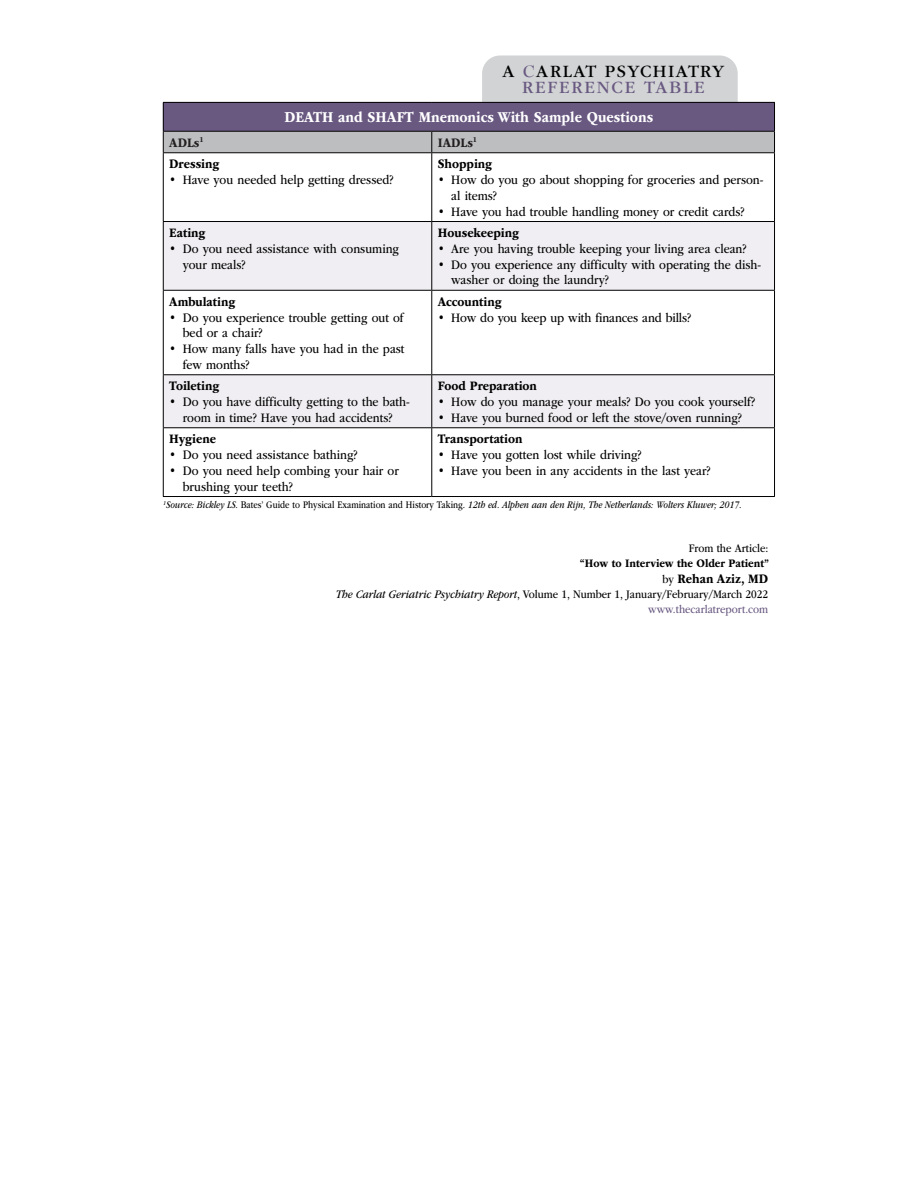
<style>
.page{position:relative;width:918px;height:1188px;background:#fff}
.page>*{position:absolute;margin:0;border:0;box-sizing:border-box;transform-origin:0 0}
.t1{font:18px/15.9px "ITC Garamond Std";letter-spacing:.08em;color:#000;text-align:center}
.t2{font:700 15.75px "ITC Garamond Std";color:#fff;scale:.88 1}
.t3{font:13.5px/15.8px "ITC Garamond Std";color:#000;scale:.88 1}
.t4{font:700 13.5px "ITC Garamond Std";color:#000;scale:.88 1}
.t5{font:700 13.5px "ITC Garamond Std";color:#231f20;scale:.88 1}
.t6{font:12px/15px "ITC Garamond Std";color:#000;text-align:right;scale:.88 1}
.t7{font:700 12px "ITC Garamond Std";color:#000;scale:.88 1}
.t8{font:italic 10.5px "ITC Garamond Std";color:#000;scale:.82 1}
.s1{font-family:"Bernhard Modern Std";font-weight:700;color:#695981}
.s2{color:#695981}
.s3{font-style:normal}
.s4{font-weight:400;font-size:12px}
.s5{font-style:italic}
</style>
<div class="page">
<div style="left:482px;top:56px;width:256px;height:79px;background:#d1d3d4;border-radius:18px"></div>
<svg style="left:164px;top:153px;width:610px;height:343px"></svg>
<svg style="left:164px;top:222px;width:610px;height:205px;fill:#f0eef2"></svg>
<hr style="left:163px;top:102px;width:269px;height:1px;background:#000">
<hr style="left:432px;top:102px;width:343px;height:1px;background:#000">
<svg style="left:163px;top:103px;width:612px;height:49px;background:#888097"></svg>
<hr style="left:163px;top:152px;width:269px;height:1px;background:#000">
<hr style="left:163px;top:153px;width:1px;height:68px;background:#000">
<hr style="left:432px;top:152px;width:343px;height:1px;background:#000">
<hr style="left:431px;top:153px;width:1px;height:68px;background:#000">
<hr style="left:774px;top:153px;width:1px;height:68px;background:#000">
<hr style="left:163px;top:221px;width:269px;height:1px;background:#000">
<hr style="left:163px;top:222px;width:1px;height:68px;background:#000">
<hr style="left:432px;top:221px;width:343px;height:1px;background:#000">
<hr style="left:431px;top:222px;width:1px;height:68px;background:#000">
<hr style="left:774px;top:222px;width:1px;height:68px;background:#000">
<hr style="left:163px;top:290px;width:269px;height:1px;background:#000">
<hr style="left:163px;top:291px;width:1px;height:83px;background:#000">
<hr style="left:432px;top:290px;width:343px;height:1px;background:#000">
<hr style="left:431px;top:291px;width:1px;height:83px;background:#000">
<hr style="left:774px;top:291px;width:1px;height:83px;background:#000">
<hr style="left:163px;top:374px;width:269px;height:1px;background:#000">
<hr style="left:163px;top:375px;width:1px;height:52px;background:#000">
<hr style="left:432px;top:374px;width:343px;height:1px;background:#000">
<hr style="left:431px;top:375px;width:1px;height:52px;background:#000">
<hr style="left:774px;top:375px;width:1px;height:52px;background:#000">
<hr style="left:163px;top:427px;width:269px;height:1px;background:#000">
<hr style="left:163px;top:428px;width:1px;height:68px;background:#000">
<hr style="left:432px;top:427px;width:343px;height:1px;background:#000">
<hr style="left:431px;top:428px;width:1px;height:68px;background:#000">
<hr style="left:774px;top:428px;width:1px;height:68px;background:#000">
<hr style="left:163px;top:496px;width:269px;height:1px;background:#000">
<hr style="left:432px;top:496px;width:343px;height:1px;background:#000">
<h1 class="t1" style="left:502px;top:63px;width:223px">A <span class="s1">C</span>ARLAT PSYCHIATRY<br><span class="s2">REFERENCE TABLE</span></h1>
<p class="t2" style="left:284px;top:108px;width:421px">DEATH and SHAFT Mnemonics With Sample Questions</p>
<p class="t5" style="left:169px;top:135px;width:41px">ADLs<sup>1</sup></p>
<p class="t5" style="left:438px;top:135px;width:46px">IADLs<sup>1</sup></p>
<p class="t4" style="left:169px;top:156px;width:59px">Dressing</p>
<p class="t3" style="left:169px;top:172px;width:256px">• Have you needed help getting dressed?</p>
<p class="t4" style="left:438px;top:156px;width:63px">Shopping</p>
<p class="t3" style="left:451px;top:172px;width:356px;text-indent:-14px">• How do you go about shopping for groceries and person&shy;al items?</p>
<p class="t3" style="left:438px;top:204px;width:350px">• Have you had trouble handling money or credit cards?</p>
<p class="t4" style="left:169px;top:225px;width:43px">Eating</p>
<p class="t3" style="left:183px;top:241px;width:247px;text-indent:-13px">• Do you need assistance with consuming your meals?</p>
<p class="t4" style="left:169px;top:294px;width:77px">Ambulating</p>
<p class="t3" style="left:183px;top:310px;width:253px;text-indent:-13px">• Do you experience trouble getting out of bed or a chair?</p>
<p class="t3" style="left:183px;top:341px;width:254px;text-indent:-13px">• How many falls have you had in the past few months?</p>
<p class="t4" style="left:169px;top:378px;width:58px">Toileting</p>
<p class="t3" style="left:169px;top:394px;width:275px;text-align:center">• Do you have difficulty getting to the bath&shy;room in time? Have you had accidents?</p>
<p class="t4" style="left:438px;top:225px;width:94px">Housekeeping</p>
<p class="t3" style="left:438px;top:241px;width:352px">• Are you having trouble keeping your living area clean?</p>
<p class="t3" style="left:451px;top:257px;width:354px;text-indent:-13px">• Do you experience any difficulty with operating the dish&shy;washer or doing the laundry?</p>
<p class="t4" style="left:438px;top:294px;width:74px">Accounting</p>
<p class="t3" style="left:438px;top:310px;width:289px">• How do you keep up with finances and bills?</p>
<p class="t4" style="left:438px;top:378px;width:114px">Food Preparation</p>
<p class="t3" style="left:438px;top:394px;width:362px">• How do you manage your meals? Do you cook yourself?</p>
<p class="t3" style="left:438px;top:410px;width:347px">• Have you burned food or left the stove/oven running?</p>
<p class="t4" style="left:438px;top:431px;width:98px">Transportation</p>
<p class="t3" style="left:438px;top:447px;width:233px">• Have you gotten lost while driving?</p>
<p class="t3" style="left:438px;top:463px;width:312px">• Have you been in any accidents in the last year?</p>
<p class="t8" style="left:163px;top:499px;width:707px"><sup>1</sup>Source: Bickley LS. <span class="s3">Bates’ Guide to Physical Examination and History Taking.</span> 12th ed. Alphen aan den Rijn, The Netherlands: Wolters Kluwer; 2017.</p>
<p class="t4" style="left:169px;top:431px;width:55px">Hygiene</p>
<p class="t3" style="left:169px;top:447px;width:215px">• Do you need assistance bathing?</p>
<p class="t3" style="left:183px;top:463px;width:247px;text-indent:-13px">• Do you need help combing your hair or brushing your teeth?</p>
<p class="t6" style="left:689px;top:541px;width:92px">From the Article:</p>
<p class="t7" style="left:580px;top:557px;width:216px">“How to Interview the Older Patient”</p>
<p class="t4" style="left:663px;top:571px;width:121px"><span class="s4">by</span> Rehan Aziz, MD</p>
<p class="t6" style="left:336px;top:587px;width:493px"><span class="s5">The Carlat Geriatric Psychiatry Report</span>, Volume 1, Number 1, January/February/March 2022 <span class="s2">www.thecarlatreport.com</span></p>
</div>
